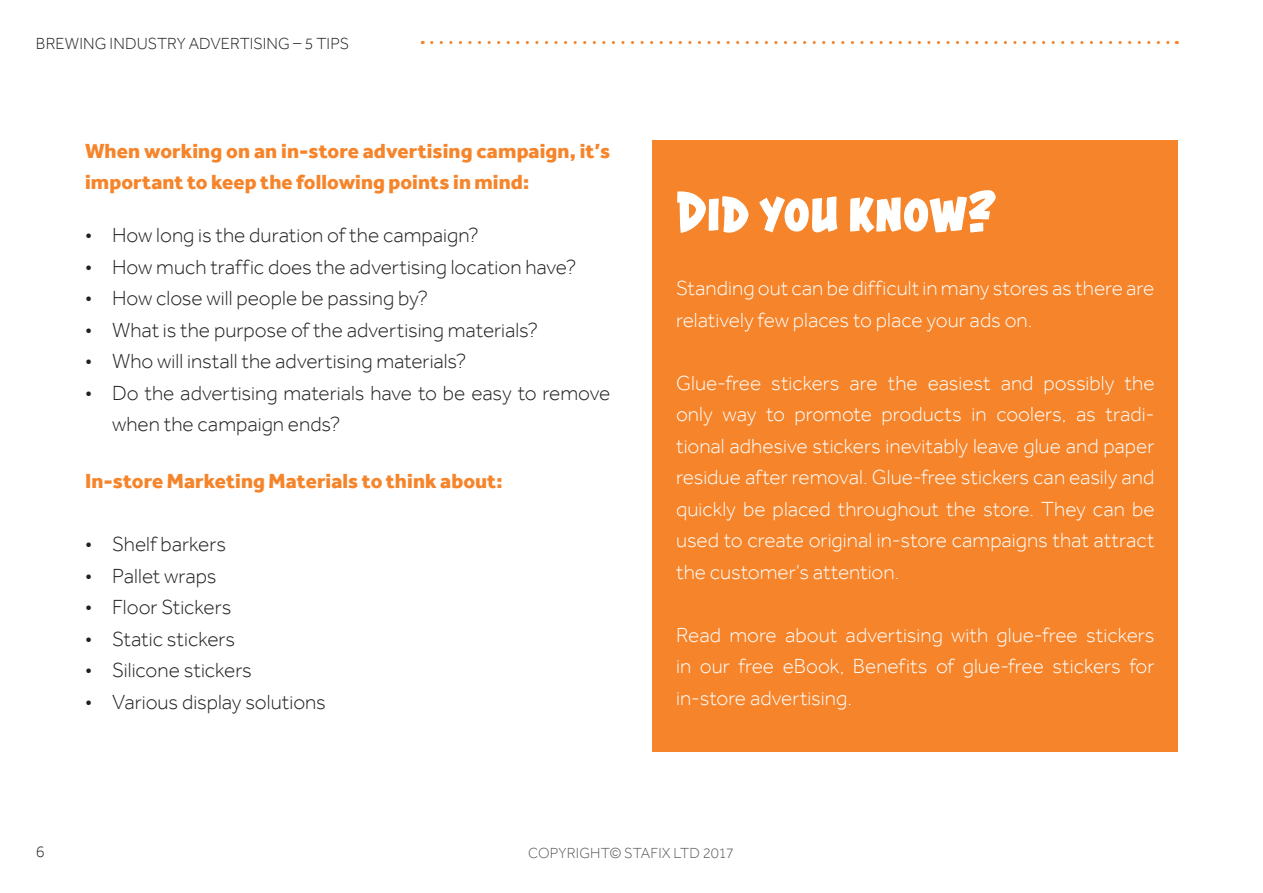
<style>
.page{position:relative;width:1263px;height:893px;background:#fff}
.page>*{position:absolute;margin:0;border:0;box-sizing:border-box;transform-origin:0 0}
.t1{font:700 60px "Astounder Squared BB";letter-spacing:-.005em;color:#fff}
.t2{font:300 21px/31.5px "Effra";color:#fff;text-align:justify}
.t3{font:300 21px/31.5px "Effra";color:#231f20}
.t4{font:800 21px/31.5px "Effra";letter-spacing:.005em;color:#f5842a}
.t5{font:300 16.5px "Effra";letter-spacing:.005em;color:#231f20}
.t6{font:300 15px "Effra";letter-spacing:.005em;color:#57585a}
</style>
<div class="page">
<svg style="left:432px;top:41px;width:745px;height:3px"></svg>
<div style="left:653px;top:141px;width:525px;height:611px;background:#f5842a"></div>
<p class="t5" style="left:36px;top:34px;width:315px">BREWING INDUSTRY ADVERTISING – 5 TIPS</p>
<p class="t4" style="left:85px;top:136px;width:527px">When working on an in-store advertising campaign, it’s important to keep the following points in mind:</p>
<p class="t3" style="left:85px;top:220px;width:395px">• How long is the duration of the campaign?</p>
<p class="t3" style="left:85px;top:251px;width:493px">• How much traffic does the advertising location have?</p>
<p class="t3" style="left:85px;top:283px;width:344px">• How close will people be passing by?</p>
<p class="t3" style="left:85px;top:314px;width:454px">• What is the purpose of the advertising materials?</p>
<p class="t3" style="left:85px;top:346px;width:383px">• Who will install the advertising materials?</p>
<p class="t3" style="left:112px;top:377px;width:500px;text-indent:-27px">• Do the advertising materials have to be easy to remove when the campaign ends?</p>
<p class="t4" style="left:85px;top:467px;width:419px">In-store Marketing Materials to think about:</p>
<p class="t3" style="left:85px;top:529px;width:143px">• Shelf barkers</p>
<p class="t3" style="left:85px;top:560px;width:133px">• Pallet wraps</p>
<p class="t3" style="left:85px;top:592px;width:148px">• Floor Stickers</p>
<p class="t3" style="left:85px;top:623px;width:152px">• Static stickers</p>
<p class="t3" style="left:85px;top:655px;width:168px">• Silicone stickers</p>
<p class="t3" style="left:85px;top:686px;width:242px">• Various display solutions</p>
<h1 class="t1" style="left:676px;top:176px;width:322px">Did you know?</h1>
<p class="t2" style="left:676px;top:273px;width:480px">Standing out can be difficult in many stores as there are relatively few places to place your ads on.</p>
<p class="t2" style="left:676px;top:367px;width:480px">Glue-free stickers are the easiest and possibly the only way to promote products in coolers, as tradi&shy;tional adhesive stickers inevitably leave glue and paper residue after removal. Glue-free stickers can easily and quickly be placed throughout the store. They can be used to create original in-store campaigns that attract the customer’s attention.</p>
<p class="t2" style="left:676px;top:619px;width:480px">Read more about advertising with glue-free stickers in our free eBook, Benefits of glue-free stickers for in-store advertising.</p>
<p class="t5" style="left:36px;top:843px;width:10px">6</p>
<p class="t6" style="left:528px;top:844px;width:207px">COPYRIGHT© STAFIX LTD 2017</p>
</div>
